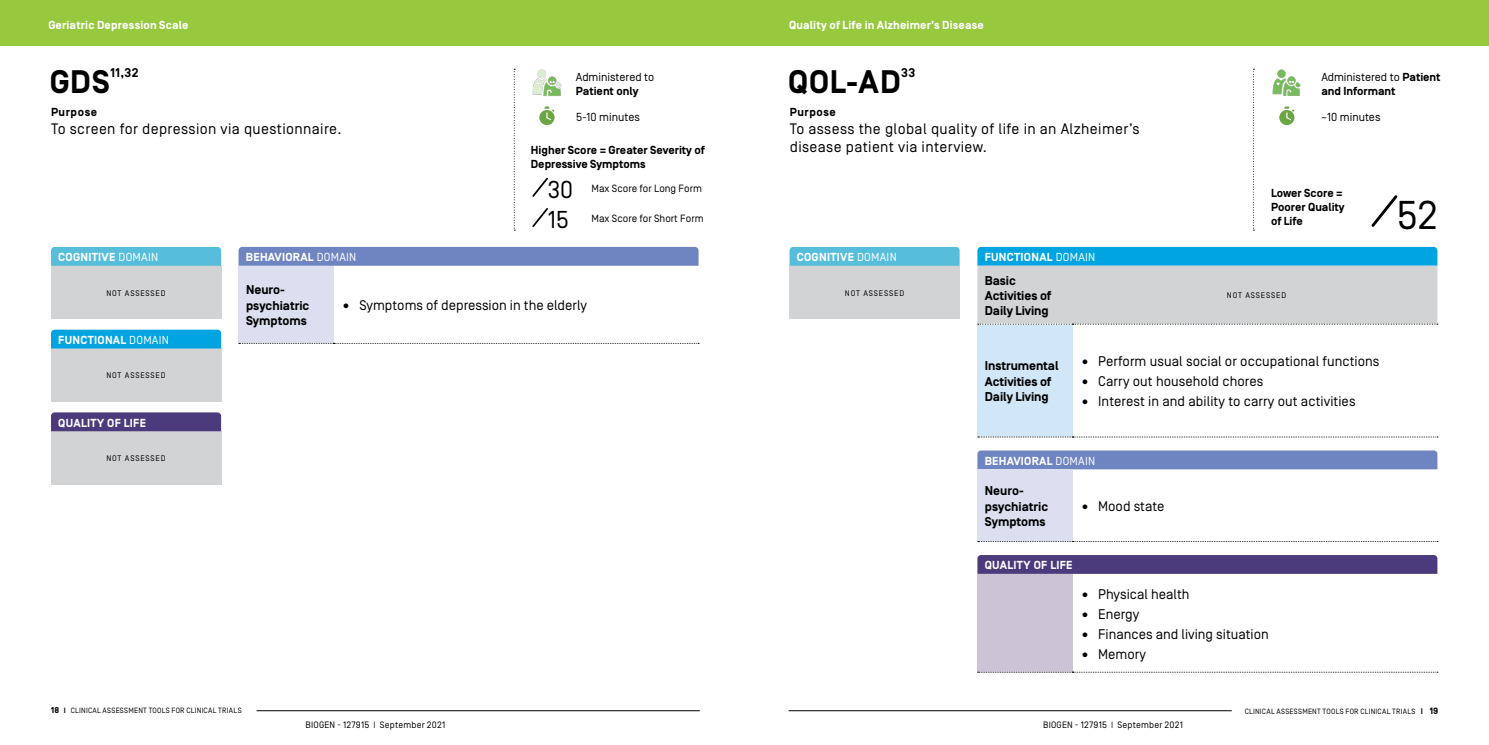
<style>
.page{position:relative;width:1489px;height:745px;background:#fff}
.page>*{position:absolute;margin:0;border:0;box-sizing:border-box;transform-origin:0 0}
.t1{font:40.12px "Simplon Norm";color:#000}
.t2{font:700 32.5px "Simplon Norm";letter-spacing:.015em;color:#000}
.t3{font:24.38px "Simplon Norm";color:#000}
.t4{font:15.12px/18.1px "Simplon Norm";letter-spacing:.025em;color:#000}
.t5{font:14px "Simplon Norm";letter-spacing:.005em;color:#000}
.t6{font:700 12.75px/15.2px "Simplon Norm";letter-spacing:-.005em;color:#000}
.t7{font:700 12.62px "Simplon Norm";color:#000}
.t8{font:700 11.62px "Simplon Norm";letter-spacing:.025em;color:#fff}
.t9{font:700 11.62px/14px "Simplon Norm";color:#000}
.t10{font:11.62px "Simplon Norm";color:#000}
.t11{font:700 11.62px "Simplon Norm";letter-spacing:.05em;color:#000}
.t12{font:10.5px "Simplon Norm";color:#000}
.t13{font:9.25px "Simplon Norm";letter-spacing:.02em;color:#000}
.t14{font:8.12px "Simplon Norm";letter-spacing:.1em;color:#000}
.t15{font:7.62px "Simplon Norm";letter-spacing:.03em;color:#000}
.s1{font-weight:400}
.s2{font-weight:700;font-size:8.5px}
.s3{font-weight:700}
.s4{font-weight:700;font-size:8.25px}
.s5{font-weight:700;font-size:9.12px}
</style>
<div class="page">
<hr style="left:788px;top:710px;width:443px;height:1px;background:#000">
<hr style="left:256px;top:710px;width:443px;height:1px;background:#000">
<div style="left:0;top:0;width:1488px;height:45px;background:#97c93f"></div>
<div style="left:238px;top:247px;width:460px;height:18px;background:#6f85c2"></div>
<div style="left:238px;top:266px;width:95px;height:77px;background:#dbdff0"></div>
<svg style="left:239px;top:343px;width:460px;height:1px"></svg>
<img style="left:532px;top:69px;width:30px;height:27px">
<img style="left:1272px;top:69px;width:29px;height:27px">
<svg style="left:1371px;top:195px;width:27px;height:32px"></svg>
<div style="left:977px;top:450px;width:460px;height:19px;background:#6f85c2"></div>
<div style="left:977px;top:469px;width:95px;height:72px;background:#dbdff0"></div>
<div style="left:977px;top:324px;width:95px;height:112px;background:#d1e6f7"></div>
<svg style="left:977px;top:436px;width:460px;height:1px"></svg>
<svg style="left:977px;top:247px;width:460px;height:77px;background:#9ec7d6"></svg>
<div style="left:977px;top:573px;width:95px;height:98px;background:#cac4d6"></div>
<svg style="left:977px;top:671px;width:460px;height:1px"></svg>
<div style="left:977px;top:555px;width:460px;height:18px;background:#4b3b7c"></div>
<svg style="left:1252px;top:69px;width:2px;height:161px"></svg>
<svg style="left:514px;top:69px;width:1px;height:161px"></svg>
<svg style="left:532px;top:208px;width:16px;height:19px"></svg>
<svg style="left:532px;top:177px;width:16px;height:20px"></svg>
<div style="left:51px;top:431px;width:170px;height:53px;background:#d1d3d4"></div>
<div style="left:51px;top:412px;width:170px;height:19px;background:#4b3b7c"></div>
<div style="left:51px;top:265px;width:170px;height:54px;background:#d1d3d4"></div>
<div style="left:51px;top:247px;width:170px;height:18px;background:#56bdda"></div>
<div style="left:51px;top:348px;width:170px;height:53px;background:#d1d3d4"></div>
<div style="left:51px;top:329px;width:170px;height:19px;background:#00a4e0"></div>
<div style="left:789px;top:265px;width:170px;height:54px;background:#d1d3d4"></div>
<div style="left:789px;top:247px;width:170px;height:18px;background:#56bdda"></div>
<div style="left:539px;top:110px;width:15px;height:15px;background:#6ca543;border-radius:50%"></div>
<svg style="left:544px;top:106px;width:10px;height:14px"></svg>
<div style="left:1279px;top:110px;width:15px;height:15px;background:#6ca543;border-radius:50%"></div>
<svg style="left:1284px;top:106px;width:10px;height:14px"></svg>
<p class="t8" style="left:48px;top:19px;width:142px">Geriatric Depression Scale</p>
<p class="t8" style="left:789px;top:19px;width:196px">Quality of Life in Alzheimer’s Disease</p>
<h2 class="t2" style="left:50px;top:64px;width:61px">GDS</h2>
<p class="t7" style="left:110px;top:65px;width:29px">11,32</p>
<h2 class="t2" style="left:788px;top:64px;width:114px">QOL-AD</h2>
<p class="t7" style="left:901px;top:65px;width:16px">33</p>
<p class="t11" style="left:789px;top:106px;width:48px">Purpose</p>
<p class="t4" style="left:789px;top:120px;width:351px">To assess the global quality of life in an Alzheimer’s disease patient via interview.</p>
<p class="t10" style="left:576px;top:71px;width:80px">Administered to</p>
<p class="t9" style="left:576px;top:84px;width:64px">Patient only</p>
<p class="t9" style="left:1321px;top:70px;width:121px"><span class="s1">Administered to</span> Patient and Informant</p>
<p class="t11" style="left:51px;top:106px;width:48px">Purpose</p>
<p class="t4" style="left:51px;top:120px;width:289px">To screen for depression via questionnaire.</p>
<p class="t10" style="left:576px;top:111px;width:65px">5-10 minutes</p>
<p class="t10" style="left:1320px;top:111px;width:61px">~10 minutes</p>
<p class="t9" style="left:531px;top:143px;width:175px">Higher Score = Greater Severity of<br>Depressive Symptoms</p>
<p class="t8" style="left:58px;top:250px;width:101px">COGNITIVE <span class="s1">DOMAIN</span></p>
<p class="t14" style="left:106px;top:288px;width:61px">NOT ASSESSED</p>
<p class="t8" style="left:58px;top:333px;width:112px">FUNCTIONAL <span class="s1">DOMAIN</span></p>
<p class="t14" style="left:106px;top:371px;width:61px">NOT ASSESSED</p>
<p class="t8" style="left:58px;top:416px;width:89px">QUALITY OF LIFE</p>
<p class="t14" style="left:106px;top:454px;width:61px">NOT ASSESSED</p>
<h3 class="t3" style="left:547px;top:177px;width:27px">30</h3>
<p class="t12" style="left:591px;top:183px;width:112px">Max Score for Long Form</p>
<h3 class="t3" style="left:547px;top:207px;width:22px">15</h3>
<p class="t12" style="left:591px;top:212px;width:114px">Max Score for Short Form</p>
<p class="t8" style="left:246px;top:250px;width:112px">BEHAVIORAL <span class="s1">DOMAIN</span></p>
<p class="t6" style="left:246px;top:283px;width:65px">Neuro&shy;psychiatric<br>Symptoms</p>
<p class="t5" style="left:340px;top:298px;width:248px">• Symptoms of depression in the elderly</p>
<p class="t8" style="left:796px;top:250px;width:101px">COGNITIVE <span class="s1">DOMAIN</span></p>
<p class="t14" style="left:845px;top:288px;width:61px">NOT ASSESSED</p>
<p class="t8" style="left:984px;top:250px;width:112px">FUNCTIONAL <span class="s1">DOMAIN</span></p>
<p class="t6" style="left:984px;top:273px;width:68px">Basic<br>Activities of<br>Daily Living</p>
<p class="t9" style="left:1270px;top:187px;width:75px">Lower Score =<br>Poorer Quality of Life</p>
<p class="t14" style="left:1226px;top:291px;width:61px">NOT ASSESSED</p>
<p class="t6" style="left:984px;top:359px;width:75px">Instrumental<br>Activities of<br>Daily Living</p>
<p class="t5" style="left:1079px;top:354px;width:301px">• Perform usual social or occupational functions</p>
<p class="t5" style="left:1079px;top:374px;width:185px">• Carry out household chores</p>
<p class="t5" style="left:1079px;top:394px;width:278px">• Interest in and ability to carry out activities</p>
<p class="t8" style="left:984px;top:454px;width:112px">BEHAVIORAL <span class="s1">DOMAIN</span></p>
<p class="t6" style="left:984px;top:483px;width:65px">Neuro&shy;psychiatric<br>Symptoms</p>
<p class="t5" style="left:1079px;top:498px;width:87px">• Mood state</p>
<p class="t8" style="left:984px;top:558px;width:89px">QUALITY OF LIFE</p>
<p class="t5" style="left:1079px;top:586px;width:111px">• Physical health</p>
<p class="t5" style="left:1079px;top:606px;width:61px">• Energy</p>
<p class="t5" style="left:1079px;top:626px;width:191px">• Finances and living situation</p>
<p class="t5" style="left:1079px;top:646px;width:68px">• Memory</p>
<h1 class="t1" style="left:1396px;top:194px;width:42px">52</h1>
<p class="t15" style="left:51px;top:706px;width:192px"><span class="s2">18</span> <span class="s3">|</span> CLINICAL ASSESSMENT TOOLS FOR CLINICAL TRIALS</p>
<p class="t15" style="left:1244px;top:706px;width:195px">CLINICAL ASSESSMENT TOOLS FOR CLINICAL TRIALS <span class="s4">|</span> <span class="s5">19</span></p>
<p class="t13" style="left:305px;top:719px;width:141px">BIOGEN - 127915 | September 2021</p>
<p class="t13" style="left:1043px;top:719px;width:141px">BIOGEN - 127915 | September 2021</p>
</div>
